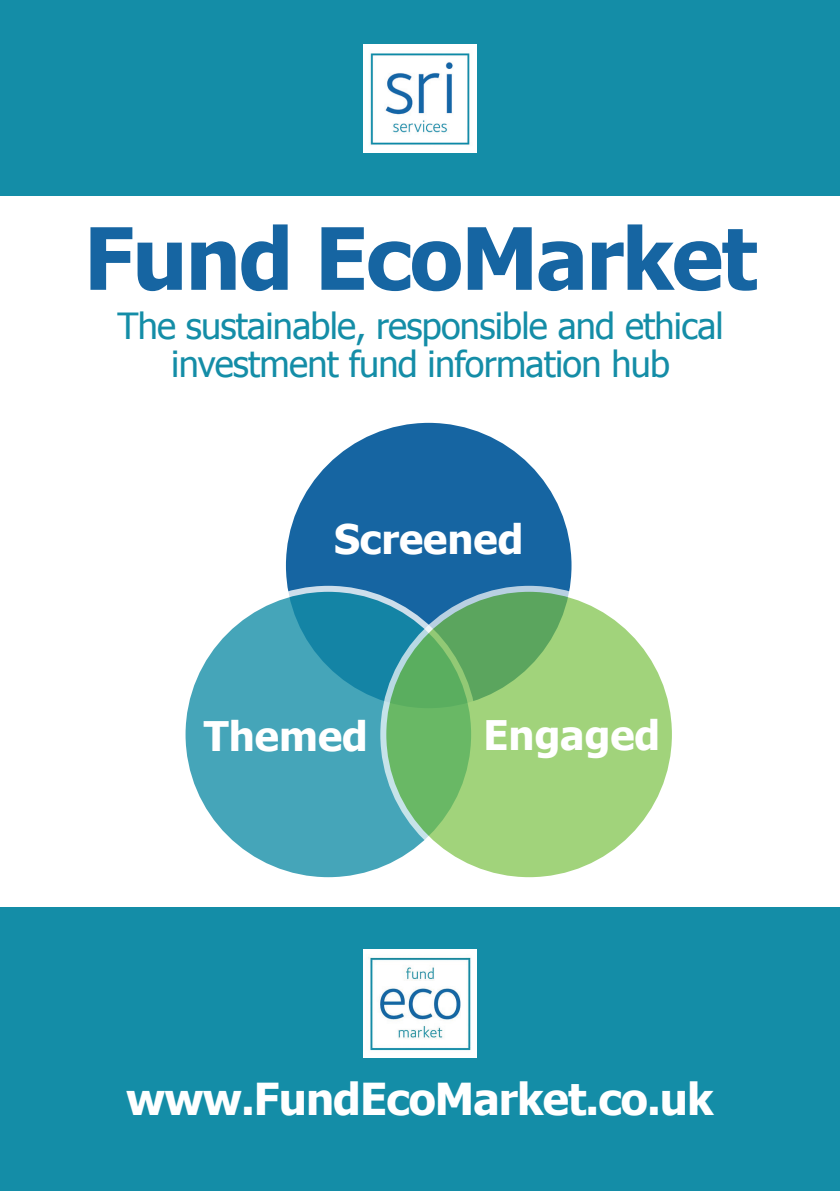
<style>
.page{position:relative;width:840px;height:1191px;background:#fff}
.page>*{position:absolute;margin:0;border:0;box-sizing:border-box;transform-origin:0 0}
.t1{font:700 86px "Tahoma";letter-spacing:-.02em;color:#1665a2}
.t2{font:700 44px "Tahoma";letter-spacing:-.02em;color:#fff}
.t3{font:700 40.8px "Tahoma";color:#fff}
.t4{font:36px/38px "Tahoma";letter-spacing:-.02em;color:#148da7;text-align:center}
</style>
<div class="page">
<div style="left:0;top:0;width:839px;height:196px;background:#148da7"></div>
<div style="left:0;top:907px;width:839px;height:284px;background:#148da7"></div>
<img style="left:363px;top:949px;width:113px;height:108px">
<img style="left:363px;top:45px;width:113px;height:108px">
<div style="left:283px;top:420px;width:291px;height:291px;background:#1665a2;border-radius:50%"></div>
<svg style="left:182px;top:589px;width:292px;height:291px;background:#45a3b8"></svg>
<svg style="left:383px;top:589px;width:291px;height:291px;background:#8fc877"></svg>
<p class="t1" style="left:84px;top:198px;width:674px">Fund EcoMarket</p>
<p class="t4" style="left:117px;top:305px;width:607px">The sustainable, responsible and ethical investment fund information hub</p>
<p class="t3" style="left:334px;top:510px;width:191px">Screened</p>
<p class="t3" style="left:204px;top:708px;width:165px">Themed</p>
<p class="t3" style="left:483px;top:706px;width:178px">Engaged</p>
<p class="t2" style="left:126px;top:1068px;width:588px">www.FundEcoMarket.co.uk</p>
</div>
